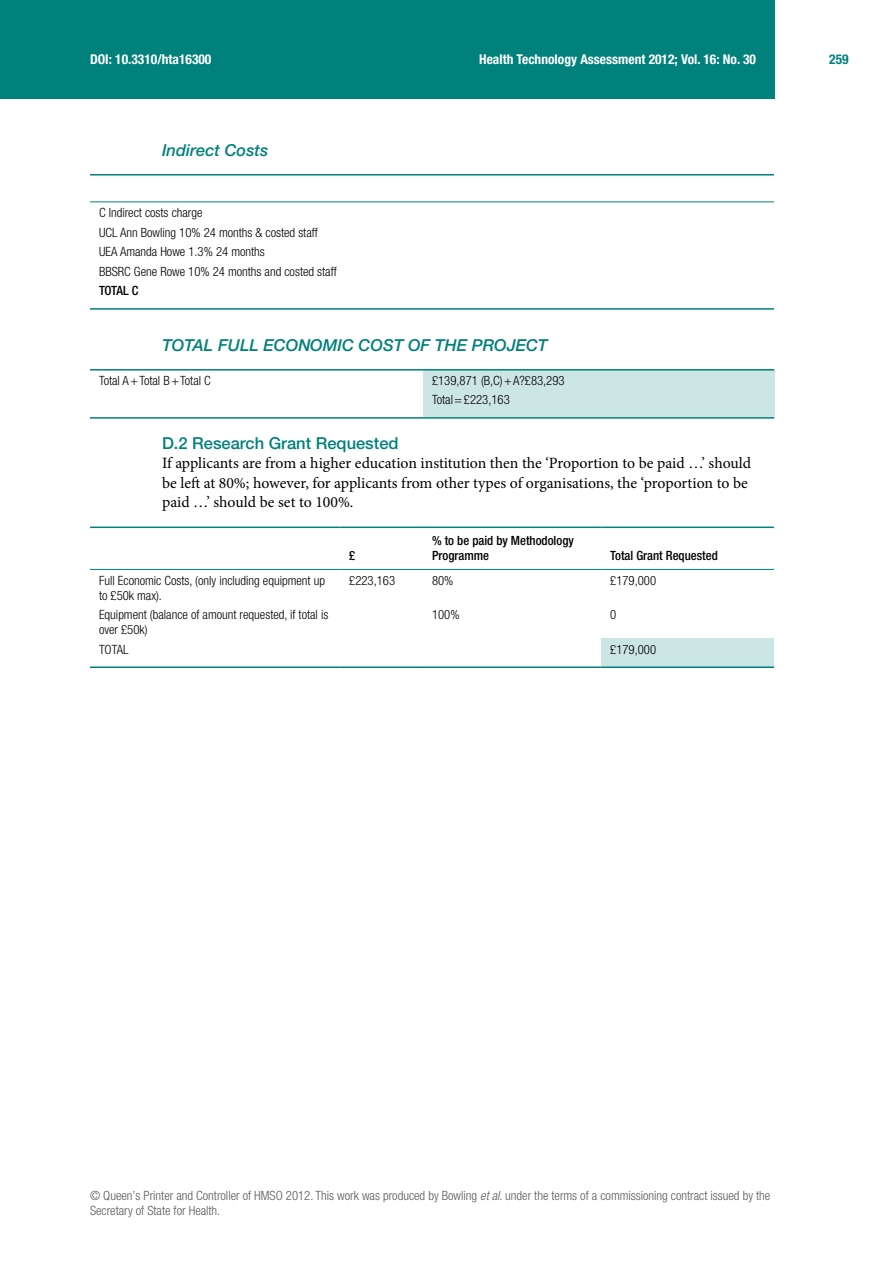
<style>
.page{position:relative;width:893px;height:1263px;background:#fff}
.page>*{position:absolute;margin:0;border:0;box-sizing:border-box;transform-origin:0 0}
.t1{font:italic 500 16.5px "Helvetica Neue LT Pro";color:#00817b}
.t2{font:500 16.5px "Helvetica Neue LT Pro";color:#00817b}
.t3{font:15.75px/19.5px "Minion Pro";letter-spacing:-.005em;color:#000}
.t4{font:700 condensed 13.5px "Helvetica Neue LT Pro";color:#fff}
.t5{font:700 condensed 13.5px "Helvetica Neue LT Pro";color:#00817b}
.t6{font:300 condensed 12.75px/19.6px "Helvetica Neue LT Pro";color:#000}
.t7{font:300 condensed 12.75px/15px "Helvetica Neue LT Pro";color:#58595b}
.t8{font:500 condensed 12.75px/15px "Helvetica Neue LT Pro";color:#000}
.s1{font-style:italic}
</style>
<div class="page">
<div style="left:0;top:0;width:774px;height:99px;background:#00817b"></div>
<hr style="left:90px;top:308px;width:684px;height:2px;background:#00817b">
<hr style="left:90px;top:174px;width:684px;height:2px;background:#00817b">
<hr style="left:90px;top:201px;width:684px;height:1px;background:#00817b">
<div style="left:423px;top:370px;width:351px;height:48px;background:#cce6e5"></div>
<hr style="left:90px;top:417px;width:333px;height:2px;background:#00817b">
<hr style="left:423px;top:417px;width:351px;height:2px;background:#00817b">
<hr style="left:90px;top:369px;width:333px;height:2px;background:#00817b">
<hr style="left:423px;top:369px;width:351px;height:2px;background:#00817b">
<div style="left:601px;top:639px;width:173px;height:28px;background:#cce6e5"></div>
<hr style="left:90px;top:666px;width:250px;height:2px;background:#00817b">
<hr style="left:340px;top:666px;width:83px;height:2px;background:#00817b">
<hr style="left:423px;top:666px;width:178px;height:2px;background:#00817b">
<hr style="left:601px;top:666px;width:173px;height:2px;background:#00817b">
<hr style="left:90px;top:527px;width:250px;height:1px;background:#00817b">
<hr style="left:340px;top:527px;width:83px;height:1px;background:#00817b">
<hr style="left:423px;top:527px;width:178px;height:1px;background:#00817b">
<hr style="left:601px;top:527px;width:173px;height:1px;background:#00817b">
<hr style="left:90px;top:569px;width:250px;height:1px;background:#00817b">
<hr style="left:340px;top:569px;width:83px;height:1px;background:#00817b">
<hr style="left:423px;top:569px;width:178px;height:1px;background:#00817b">
<hr style="left:601px;top:569px;width:173px;height:1px;background:#00817b">
<p class="t4" style="left:90px;top:51px;width:123px">DOI: 10.3310/hta16300</p>
<p class="t4" style="left:479px;top:51px;width:278px">Health Technology Assessment 2012; Vol. 16: No. 30</p>
<p class="t5" style="left:829px;top:51px;width:21px">259</p>
<p class="t1" style="left:162px;top:140px;width:108px">Indirect Costs</p>
<p class="t6" style="left:99px;top:203px;width:239px">C Indirect costs charge<br>UCL Ann Bowling 10% 24 months &amp; costed staff UEA Amanda Howe 1.3% 24 months<br>BBSRC Gene Rowe 10% 24 months and costed staff</p>
<p class="t8" style="left:99px;top:283px;width:41px">TOTAL C</p>
<p class="t1" style="left:162px;top:335px;width:387px">TOTAL FULL ECONOMIC COST OF THE PROJECT</p>
<p class="t6" style="left:99px;top:370px;width:113px">Total A+Total B+Total C</p>
<p class="t6" style="left:432px;top:371px;width:134px">£139,871 (B,C)+A?£83,293<br>Total=£223,163</p>
<p class="t2" style="left:162px;top:433px;width:238px">D.2 Research Grant Requested</p>
<p class="t3" style="left:162px;top:453px;width:591px">If applicants are from a higher education institution then the ‘Proportion to be paid …’ should be left at 80%; however, for applicants from other types of organisations, the ‘proportion to be paid …’ should be set to 100%.</p>
<p class="t8" style="left:349px;top:548px;width:8px">£</p>
<p class="t8" style="left:432px;top:533px;width:143px">% to be paid by Methodology<br>Programme</p>
<p class="t8" style="left:610px;top:548px;width:109px">Total Grant Requested</p>
<p class="t6" style="left:99px;top:572px;width:227px;line-height:15px">Full Economic Costs, (only including equipment up to £50k max).</p>
<p class="t6" style="left:349px;top:570px;width:47px">£223,163</p>
<p class="t6" style="left:432px;top:570px;width:23px">80%</p>
<p class="t6" style="left:610px;top:570px;width:47px">£179,000</p>
<p class="t6" style="left:99px;top:607px;width:231px;line-height:15px">Equipment (balance of amount requested, if total is over £50k)</p>
<p class="t6" style="left:432px;top:605px;width:29px">100%</p>
<p class="t6" style="left:610px;top:605px;width:8px">0</p>
<p class="t6" style="left:99px;top:639px;width:31px">TOTAL</p>
<p class="t6" style="left:610px;top:639px;width:47px">£179,000</p>
<p class="t7" style="left:90px;top:1188px;width:682px">© Queen’s Printer and Controller of HMSO 2012. This work was produced by Bowling <span class="s1">et al</span>. under the terms of a commissioning contract issued by the<br>Secretary of State for Health.</p>
</div>
